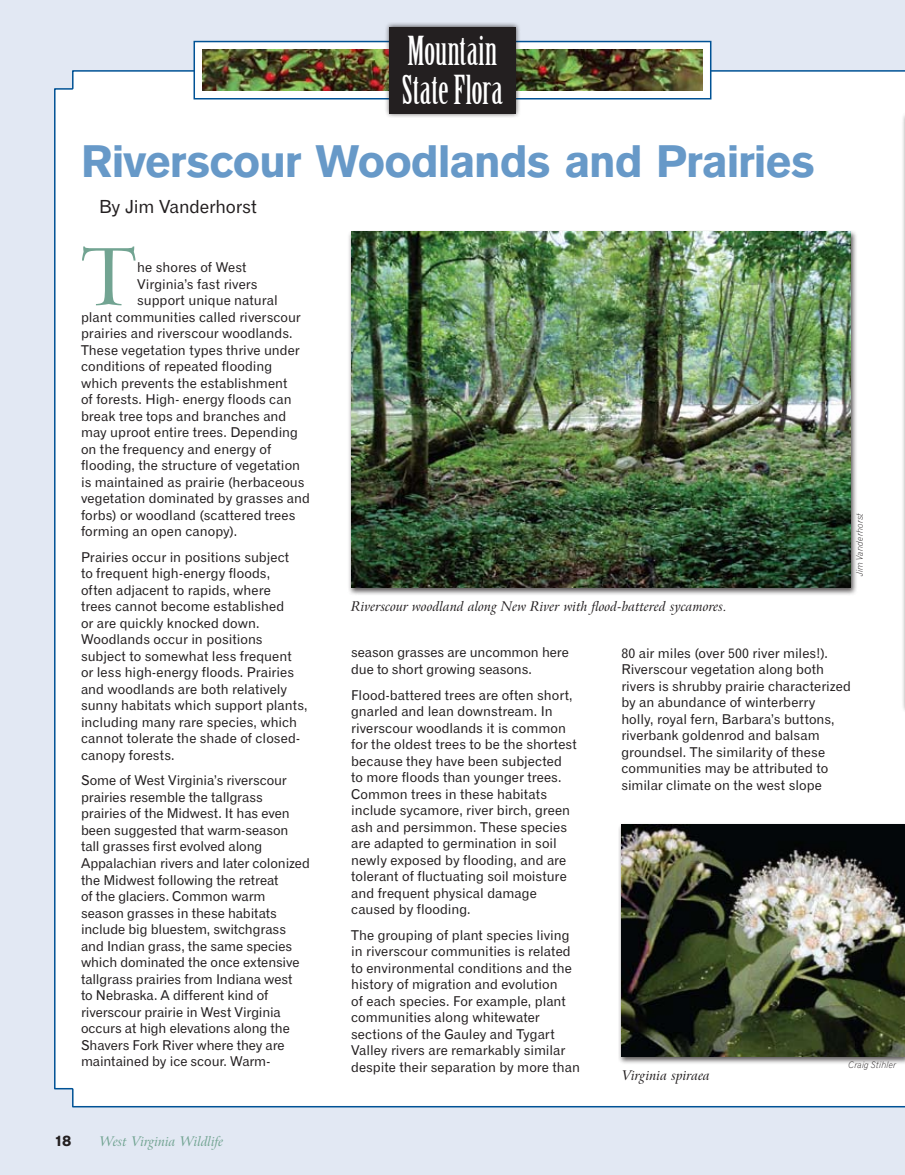
<style>
.page{position:relative;width:905px;height:1175px;background:#fff}
.page>*{position:absolute;margin:0;border:0;box-sizing:border-box;transform-origin:0 0}
.t1{font:78.3px "Arrus BT";color:#72a492}
.t2{font:45px "Gothic 725 BT Black A";letter-spacing:-.01em;color:#6799c8}
.t3{font:39px/39px "Birch";color:#fff}
.t4{font:18px "Gothic 720 BT Roman B";letter-spacing:-.01em;color:#231f20}
.t5{font:15px "Gothic 725 BT Black A";color:#231f20}
.t6{font:13.5px/16.5px "Gothic 720 BT Roman B";color:#231f20}
.t7{font:italic 13.5px "Arrus BT";color:#231f20}
.t8{font:italic 13.5px "Arrus BT";letter-spacing:-.015em;color:#72a492}
.t9{font:9px "Gothic 720 BT Light Italic B";letter-spacing:.01em;color:#231f20}
</style>
<div class="page">
<div style="left:0;top:0;width:904px;height:1174px;background:#e2e8f3"></div>
<div style="left:54px;top:69px;width:850px;height:1039px;background:#fff"></div>
<hr style="left:901px;top:111px;width:3px;height:603px;background:#f5f5f5">
<div style="left:617px;top:822px;width:287px;height:242px;background:#231f20;opacity:.75"></div>
<img style="left:621px;top:824px;width:283px;height:232px">
<div style="left:347px;top:230px;width:510px;height:365px;background:#231f20;opacity:.75"></div>
<img style="left:351px;top:232px;width:499px;height:355px">
<svg style="left:193px;top:41px;width:518px;height:58px;fill:#fff"></svg>
<img style="left:202px;top:50px;width:500px;height:40px">
<div style="left:384px;top:22px;width:136px;height:96px;background:#231f20;opacity:.75"></div>
<div style="left:389px;top:27px;width:126px;height:86px;background:#231f20"></div>
<h3 class="t3" style="left:402px;top:33px;width:102px">Mountain<br>State Flora</h3>
<h2 class="t2" style="left:81px;top:134px;width:735px">Riverscour Woodlands and Prairies</h2>
<h3 class="t4" style="left:99px;top:196px;width:159px">By Jim Vanderhorst</h3>
<h1 class="t1" style="left:81px;top:229px;width:57px">T</h1>
<p class="t6" style="left:137px;top:259px;width:111px">he shores of West</p>
<p class="t6" style="left:137px;top:276px;width:122px">Virginia’s fast rivers</p>
<p class="t6" style="left:137px;top:292px;width:142px">support unique natural</p>
<p class="t6" style="left:81px;top:309px;width:221px">plant communities called riverscour</p>
<p class="t6" style="left:81px;top:325px;width:213px">prairies and riverscour woodlands.</p>
<p class="t6" style="left:81px;top:342px;width:220px">These vegetation types thrive under</p>
<p class="t6" style="left:81px;top:358px;width:193px">conditions of repeated flooding</p>
<p class="t6" style="left:81px;top:375px;width:208px">which prevents the establishment</p>
<p class="t6" style="left:81px;top:391px;width:212px">of forests. High- energy floods can</p>
<p class="t6" style="left:81px;top:408px;width:207px">break tree tops and branches and</p>
<p class="t6" style="left:81px;top:424px;width:218px">may uproot entire trees. Depending</p>
<p class="t6" style="left:81px;top:441px;width:192px">on the frequency and energy of</p>
<p class="t6" style="left:81px;top:457px;width:221px">flooding, the structure of vegetation</p>
<p class="t6" style="left:81px;top:474px;width:225px">is maintained as prairie (herbaceous</p>
<p class="t6" style="left:81px;top:490px;width:230px">vegetation dominated by grasses and</p>
<p class="t6" style="left:81px;top:506px;width:216px">forbs) or woodland (scattered trees</p>
<p class="t6" style="left:81px;top:523px;width:158px">forming an open canopy).</p>
<p class="t6" style="left:81px;top:548px;width:228px">Prairies occur in positions subject<br>to frequent high-energy floods,<br>often adjacent to rapids, where<br>trees cannot become established<br>or are quickly knocked down.<br>Woodlands occur in positions subject to somewhat less frequent<br>or less high-energy floods. Prairies and woodlands are both relatively sunny habitats which support plants, including many rare species, which cannot tolerate the shade of closed&shy;canopy forests.</p>
<p class="t6" style="left:81px;top:772px;width:230px">Some of West Virginia’s riverscour prairies resemble the tallgrass prairies of the Midwest. It has even been suggested that warm-season tall grasses first evolved along Appalachian rivers and later colonized the Midwest following the retreat<br>of the glaciers. Common warm season grasses in these habitats include big bluestem, switchgrass and Indian grass, the same species which dominated the once extensive tallgrass prairies from Indiana west<br>to Nebraska. A different kind of riverscour prairie in West Virginia occurs at high elevations along the Shavers Fork River where they are maintained by ice scour. Warm-</p>
<p class="t5" style="left:54px;top:1131px;width:19px">18</p>
<p class="t8" style="left:99px;top:1133px;width:126px">West Virginia Wildlife</p>
<p class="t7" style="left:351px;top:598px;width:377px">Riverscour woodland along New River with flood-battered sycamores.</p>
<p class="t9" style="left:854px;top:576px;width:65px;rotate:-90deg">Jim Vanderhorst</p>
<p class="t6" style="left:351px;top:644px;width:219px">season grasses are uncommon here due to short growing seasons.</p>
<p class="t6" style="left:351px;top:686px;width:227px">Flood-battered trees are often short, gnarled and lean downstream. In riverscour woodlands it is common for the oldest trees to be the shortest because they have been subjected to more floods than younger trees.<br>Common trees in these habitats include sycamore, river birch, green ash and persimmon. These species are adapted to germination in soil newly exposed by flooding, and are tolerant of fluctuating soil moisture and frequent physical damage caused by flooding.</p>
<p class="t6" style="left:351px;top:926px;width:230px">The grouping of plant species living in riverscour communities is related to environmental conditions and the history of migration and evolution<br>of each species. For example, plant communities along whitewater sections of the Gauley and Tygart Valley rivers are remarkably similar despite their separation by more than</p>
<p class="t6" style="left:621px;top:644px;width:231px">80 air miles (over 500 river miles!).<br>Riverscour vegetation along both rivers is shrubby prairie characterized by an abundance of winterberry holly, royal fern, Barbara’s buttons, riverbank goldenrod and balsam groundsel. The similarity of these communities may be attributed to similar climate on the west slope</p>
<p class="t7" style="left:621px;top:1067px;width:90px">Virginia spiraea</p>
<p class="t9" style="left:848px;top:1059px;width:49px">Craig Stihler</p>
</div>
